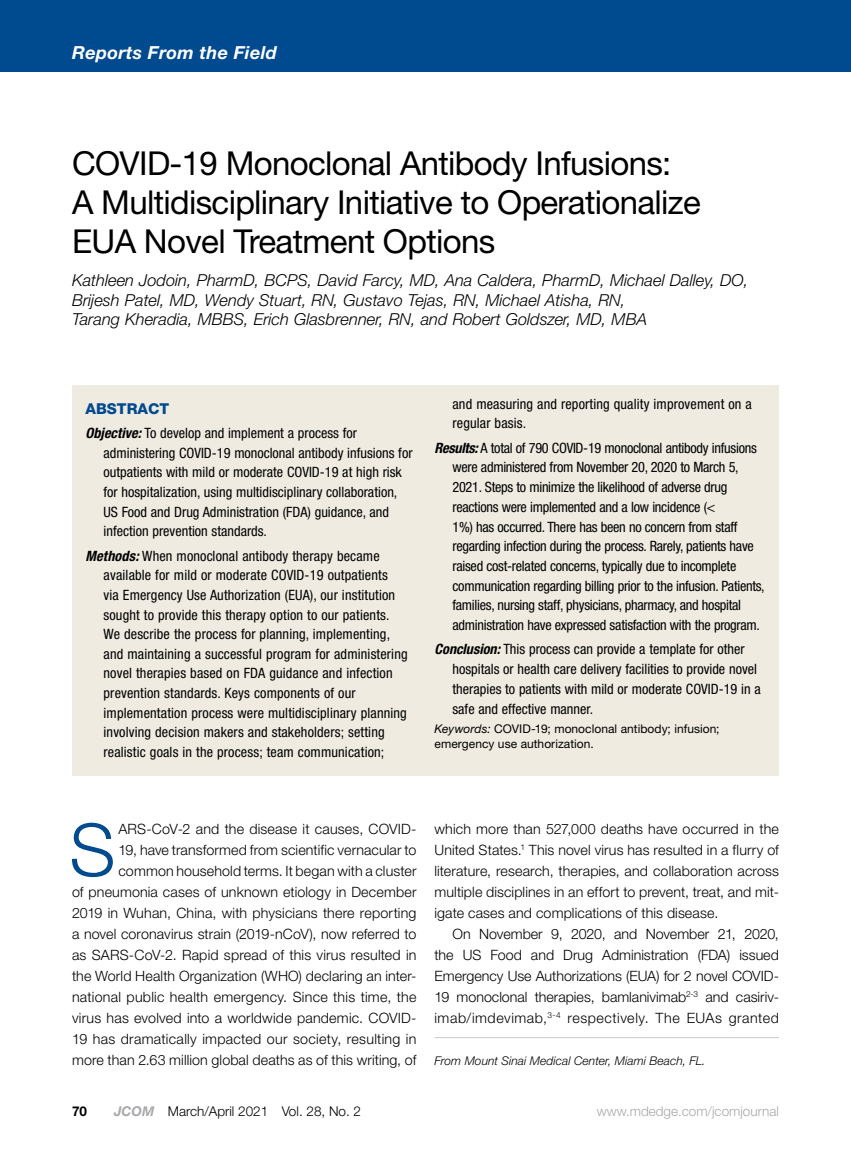
<style>
.page{position:relative;width:851px;height:1161px;background:#fff}
.page>*{position:absolute;margin:0;border:0;box-sizing:border-box;transform-origin:0 0}
.body_dropcap{font:300 73.05px "Helvetica Neue LT Std";color:#004a8f}
.t1{font:33px/39px "Helvetica Neue LT Std";letter-spacing:-.02em;color:#000}
.t2{font:italic 700 18px "Helvetica Neue LT Std";letter-spacing:.02em;color:#fff}
.bytitle{font:italic 300 16.5px/19.5px "Helvetica Neue LT Std";color:#000}
.sub_abstract{font:800 15px "Helvetica Neue LT Std";color:#004a8f}
.body_abstract{font:condensed 14.25px/19.6px "Helvetica Neue LT Std";color:#000}
.body_dropcap-2{font:300 14.25px/21px "Helvetica Neue LT Std";letter-spacing:.01em;color:#000;text-align:right}
.body_abstract-2{font:condensed 14.25px/19.8px "Helvetica Neue LT Std";letter-spacing:-.02em;color:#000}
.body_indent{font:300 14.25px/21px "Helvetica Neue LT Std";letter-spacing:.04em;color:#000;text-align:justify}
.t3{font:300 13.5px "Helvetica Neue LT Std";color:#000}
.t4{font:300 13.5px "Helvetica Neue LT Std";color:#a7a9ac}
.t5{font:700 13.5px "Helvetica Neue LT Std";color:#000}
.abstract_key{font:12px/15px "Helvetica Neue LT Std";letter-spacing:.005em;color:#000}
.disclosure{font:italic 300 12px "Helvetica Neue LT Std";letter-spacing:.005em;color:#000}
.s1{font-weight:700;font-style:italic}
.s2{font-style:italic}
.s3{font-weight:700;font-style:italic;color:#a7a9ac}
</style>
<div class="page">
<div style="left:0;top:0;width:850px;height:72px;background:#004a8f"></div>
<div style="left:72px;top:385px;width:706px;height:391px;background:#efebe1"></div>
<hr style="left:434px;top:1037px;width:344px;height:1px;background:#c9cacc">
<p class="t2" style="left:72px;top:41px;width:206px">Reports From the Field</p>
<p class="t1" style="left:72px;top:143px;width:630px">COVID-19 Monoclonal Antibody Infusions:<br>A Multidisciplinary Initiative to Operationalize<br>EUA Novel Treatment Options</p>
<p class="bytitle" style="left:72px;top:270px;width:677px">Kathleen Jodoin, PharmD, BCPS, David Farcy, MD, Ana Caldera, PharmD, Michael Dalley, DO,<br>Brijesh Patel, MD, Wendy Stuart, RN, Gustavo Tejas, RN, Michael Atisha, RN,<br>Tarang Kheradia, MBBS, Erich Glasbrenner, RN, and Robert Goldszer, MD, MBA</p>
<p class="sub_abstract" style="left:86px;top:400px;width:85px">ABSTRACT</p>
<p class="body_abstract" style="left:104px;top:423px;width:310px;text-indent:-18px"><span class="s1">Objective:</span> To develop and implement a process for administering COVID-19 monoclonal antibody infusions for outpatients with mild or moderate COVID-19 at high risk for hospitalization, using multidisciplinary collaboration, US Food and Drug Administration (FDA) guidance, and infection prevention standards.</p>
<p class="body_abstract" style="left:104px;top:546px;width:305px;text-indent:-18px"><span class="s1">Methods:</span> When monoclonal antibody therapy became available for mild or moderate COVID-19 outpatients<br>via Emergency Use Authorization (EUA), our institution sought to provide this therapy option to our patients.<br>We describe the process for planning, implementing, and maintaining a successful program for administering novel therapies based on FDA guidance and infection prevention standards. Keys components of our implementation process were multidisciplinary planning involving decision makers and stakeholders; setting realistic goals in the process; team communication;</p>
<p class="body_abstract" style="left:452px;top:394px;width:301px">and measuring and reporting quality improvement on a regular basis.</p>
<p class="body_abstract-2" style="left:452px;top:438px;width:314px;text-indent:-18px"><span class="s1">Results:</span> A total of 790 COVID-19 monoclonal antibody infusions were administered from November 20, 2020 to March 5, 2021. Steps to minimize the likelihood of adverse drug reactions were implemented and a low incidence (&lt;<br>1%) has occurred. There has been no concern from staff regarding infection during the process. Rarely, patients have raised cost-related concerns, typically due to incomplete communication regarding billing prior to the infusion. Patients, families, nursing staff, physicians, pharmacy, and hospital administration have expressed satisfaction with the program.</p>
<p class="body_abstract" style="left:452px;top:639px;width:310px;text-indent:-18px"><span class="s1">Conclusion:</span> This process can provide a template for other hospitals or health care delivery facilities to provide novel therapies to patients with mild or moderate COVID-19 in a safe and effective manner.</p>
<p class="abstract_key" style="left:434px;top:721px;width:286px"><span class="s2">Keywords:</span> COVID-19; monoclonal antibody; infusion; emergency use authorization.</p>
<p class="body_dropcap" style="left:69px;top:805px;width:48px">S</p>
<p class="body_dropcap-2" style="left:72px;top:818px;width:346px">ARS-CoV-2 and the disease it causes, COVID-<br>19, have transformed from scientific vernacular to common household terms. It began with a cluster<br>of pneumonia cases of unknown etiology in December 2019 in Wuhan, China, with physicians there reporting a novel coronavirus strain (2019-nCoV), now referred to as SARS-CoV-2. Rapid spread of this virus resulted in the World Health Organization (WHO) declaring an inter&shy;national public health emergency. Since this time, the virus has evolved into a worldwide pandemic. COVID-19 has dramatically impacted our society, resulting in more than 2.63 million global deaths as of this writing, of</p>
<p class="body_dropcap-2" style="left:434px;top:818px;width:346px;text-align:justify">which more than 527,000 deaths have occurred in the United States.<sup>1</sup> This novel virus has resulted in a flurry of literature, research, therapies, and collaboration across multiple disciplines in an effort to prevent, treat, and mit&shy;igate cases and complications of this disease.</p>
<p class="body_indent" style="left:434px;top:923px;width:346px;text-indent:18px">On November 9, 2020, and November 21, 2020, the US Food and Drug Administration (FDA) issued Emergency Use Authorizations (EUA) for 2 novel COVID-19 monoclonal therapies, bamlanivimab<sup>2-3</sup> and casiriv&shy;imab/imdevimab,<sup>3-4</sup> respectively. The EUAs granted</p>
<p class="disclosure" style="left:434px;top:1054px;width:272px">From Mount Sinai Medical Center, Miami Beach, FL.</p>
<p class="t5" style="left:72px;top:1103px;width:17px">70</p>
<p class="t3" style="left:114px;top:1103px;width:248px"><span class="s3">JCOM</span> March/April 2021 Vol. 28, No. 2</p>
<p class="t4" style="left:596px;top:1103px;width:184px">www.mdedge.com/jcomjournal</p>
</div>
